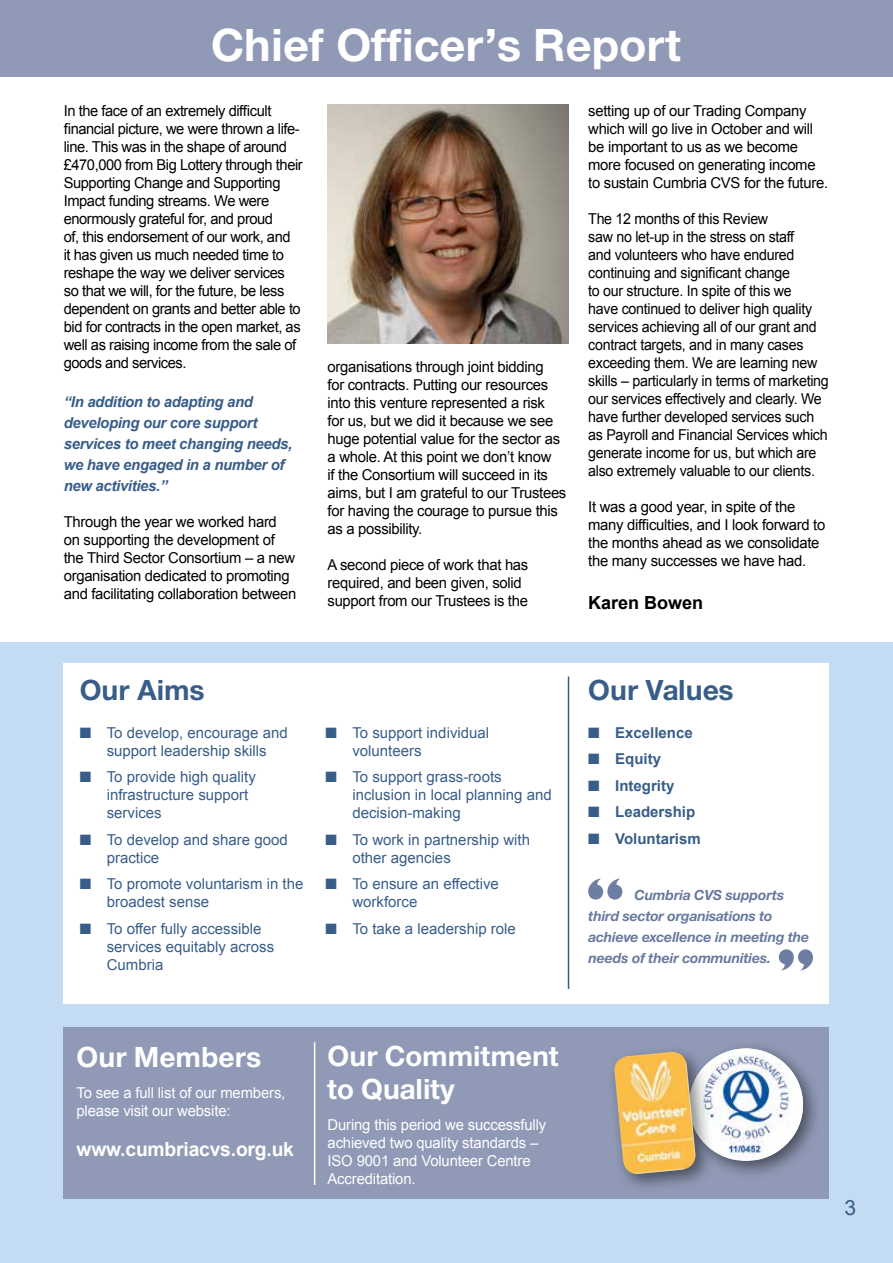
<style>
.page{position:relative;width:893px;height:1263px;background:#fff}
.page>*{position:absolute;margin:0;border:0;box-sizing:border-box;transform-origin:0 0}
.t1{font:700 48px "Nimbus Sans Novus T";color:#fff}
.t2{font:700 30px/33px "Nimbus Sans Novus T";color:#fff}
.t3{font:700 30px "Nimbus Sans Novus T";color:#385d89}
.t4{font:21px "Arial";color:#385d89}
.t5{font:700 19.5px "Arial";letter-spacing:-.01em;color:#fff}
.t6{font:700 18px "Arial";color:#000}
.t7{font:15px/18px "Arial";letter-spacing:-.02em;color:#000}
.t8{font:15px/18px "Arial";letter-spacing:-.02em;color:#000;scale:.95 1}
.t9{font:15px/18px "Arial";color:#385d89}
.t10{font:15px/18px "Arial";letter-spacing:-.01em;color:#fff}
.t11{font:italic 700 15px/21px "Arial";letter-spacing:-.02em;color:#385d89}
.t12{font:italic 700 15px/21px "Nimbus Sans Novus T";letter-spacing:-.01em;color:#66789e}
.t13{font:700 15px "Arial";color:#385d89}
</style>
<div class="page">
<div style="left:0;top:642px;width:893px;height:621px;background:#c4dcf3"></div>
<img style="left:328px;top:104px;width:240px;height:239px">
<div style="left:63px;top:1027px;width:766px;height:172px;background:#909ab7"></div>
<div style="left:681px;top:1041px;width:142px;height:140px;background:#000;opacity:.5"></div>
<img style="left:715px;top:1048px;width:88px;height:111px">
<div style="left:606px;top:1044px;width:109px;height:150px;background:#000;opacity:.5"></div>
<img style="left:613px;top:1052px;width:84px;height:123px">
<div style="left:64px;top:663px;width:765px;height:341px;background:#fff"></div>
<svg style="left:588px;top:878px;width:34px;height:21px"></svg>
<svg style="left:779px;top:949px;width:34px;height:21px"></svg>
<hr style="left:568px;top:676px;width:1px;height:313px;background:#385d89">
<hr style="left:314px;top:1042px;width:1px;height:143px;background:#fff">
<div style="left:0;top:0;width:893px;height:77px;background:#909ab7"></div>
<h1 class="t1" style="left:211px;top:17px;width:472px">Chief Officer’s Report</h1>
<p class="t7" style="left:64px;top:102px;width:240px">In the face of an extremely difficult financial picture, we were thrown a life&shy;line. This was in the shape of around £470,000 from Big Lottery through their Supporting Change and Supporting Impact funding streams. We were enormously grateful for, and proud<br>of, this endorsement of our work, and<br>it has given us much needed time to reshape the way we deliver services so that we will, for the future, be less dependent on grants and better able to bid for contracts in the open market, as well as raising income from the sale of goods and services.</p>
<p class="t11" style="left:64px;top:392px;width:230px">“In addition to adapting and developing our core support services to meet changing needs, we have engaged in a number of new activities.”</p>
<p class="t7" style="left:64px;top:513px;width:234px">Through the year we worked hard on supporting the development of the Third Sector Consortium – a new organisation dedicated to promoting and facilitating collaboration between</p>
<p class="t7" style="left:328px;top:358px;width:240px">organisations through joint bidding<br>for contracts. Putting our resources into this venture represented a risk<br>for us, but we did it because we see huge potential value for the sector as a whole. At this point we don’t know<br>if the Consortium will succeed in its aims, but I am grateful to our Trustees for having the courage to pursue this as a possibility.</p>
<p class="t7" style="left:328px;top:556px;width:202px">A second piece of work that has required, and been given, solid support from our Trustees is the</p>
<p class="t7" style="left:588px;top:102px;width:241px">setting up of our Trading Company which will go live in October and will be important to us as we become more focused on generating income to sustain Cumbria CVS for the future.</p>
<p class="t8" style="left:588px;top:210px;width:255px">The 12 months of this Review<br>saw no let-up in the stress on staff<br>and volunteers who have endured continuing and significant change<br>to our structure. In spite of this we<br>have continued to deliver high quality services achieving all of our grant and contract targets, and in many cases exceeding them. We are learning new skills – particularly in terms of marketing our services effectively and clearly. We have further developed services such as Payroll and Financial Services which generate income for us, but which are also extremely valuable to our clients.</p>
<p class="t7" style="left:588px;top:498px;width:239px">It was a good year, in spite of the many difficulties, and I look forward to the months ahead as we consolidate the many successes we have had.</p>
<p class="t6" style="left:588px;top:591px;width:117px">Karen Bowen</p>
<h2 class="t3" style="left:80px;top:672px;width:126px">Our Aims</h2>
<p class="t9" style="left:80px;top:724px;width:209px;text-align:center">■ To develop, encourage and support leadership skills</p>
<p class="t9" style="left:107px;top:768px;width:151px;text-indent:-27px">■ To provide high quality infrastructure support services</p>
<p class="t9" style="left:107px;top:831px;width:182px;text-indent:-27px">■ To develop and share good practice</p>
<p class="t9" style="left:107px;top:875px;width:198px;text-indent:-27px">■ To promote voluntarism in the broadest sense</p>
<p class="t9" style="left:107px;top:920px;width:169px;text-indent:-27px">■ To offer fully accessible services equitably across<br>Cumbria</p>
<p class="t9" style="left:352px;top:724px;width:138px;text-indent:-27px">■ To support individual volunteers</p>
<p class="t9" style="left:352px;top:768px;width:201px;text-indent:-27px">■ To support grass-roots inclusion in local planning and decision-making</p>
<p class="t9" style="left:352px;top:831px;width:179px;text-indent:-27px">■ To work in partnership with other agencies</p>
<p class="t9" style="left:352px;top:875px;width:148px;text-indent:-27px">■ To ensure an effective workforce</p>
<p class="t9" style="left:325px;top:920px;width:192px">■ To take a leadership role</p>
<h2 class="t3" style="left:588px;top:672px;width:147px">Our Values</h2>
<p class="t13" style="left:588px;top:723px;width:106px">■ Excellence</p>
<p class="t13" style="left:588px;top:749px;width:74px">■ Equity</p>
<p class="t13" style="left:588px;top:776px;width:88px">■ Integrity</p>
<p class="t13" style="left:588px;top:802px;width:109px">■ Leadership</p>
<p class="t13" style="left:588px;top:829px;width:114px">■ Voluntarism</p>
<p class="t12" style="left:588px;top:884px;width:222px;text-indent:46px">Cumbria CVS supports third sector organisations to achieve excellence in meeting the needs of their communities.</p>
<h2 class="t2" style="left:77px;top:1040px;width:186px">Our Members</h2>
<p class="t10" style="left:77px;top:1084px;width:210px">To see a full list of our members, please visit our website:</p>
<h3 class="t5" style="left:77px;top:1137px;width:219px">www.cumbriacvs.org.uk</h3>
<h2 class="t2" style="left:328px;top:1039px;width:233px">Our Commitment to Quality</h2>
<p class="t10" style="left:328px;top:1115px;width:220px">During this period we successfully achieved two quality standards –<br>ISO 9001 and Volunteer Centre<br>Accreditation.</p>
<h3 class="t4" style="left:844px;top:1193px;width:13px">3</h3>
</div>
